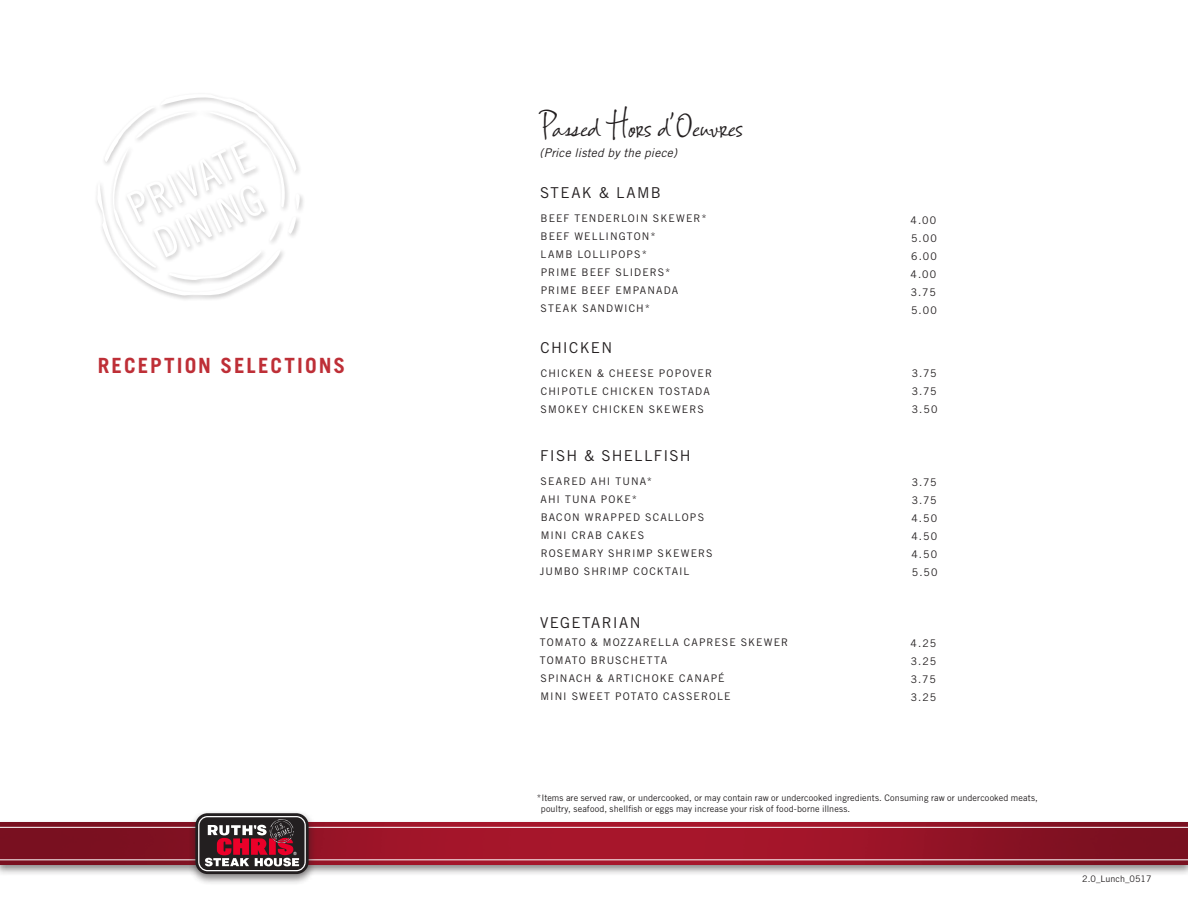
<style>
.page{position:relative;width:1188px;height:918px;background:#fff}
.page>*{position:absolute;margin:0;border:0;box-sizing:border-box;transform-origin:0 0}
.t1{font:42px "Ruths Hand";letter-spacing:-.005em;color:#231f20}
.t2{font:700 21px "Trade Gothic LT Std";letter-spacing:.095em;color:#be2f37}
.t3{font:15px "Trade Gothic LT Std";letter-spacing:.085em;color:#231f20}
.t4{font:italic 12px "Trade Gothic";letter-spacing:.015em;color:#231f20}
.t5{font:10.5px/18px "Trade Gothic LT Std";letter-spacing:.1em;color:#231f20}
.t6{font:10.5px/18px "Trade Gothic LT Std";letter-spacing:.13em;color:#231f20}
.t7{font:9px/10.5px "Trade Gothic";letter-spacing:.01em;color:#231f20}
.t8{font:9px "Trade Gothic LT Std";color:#231f20}
</style>
<div class="page">
<svg style="left:96px;top:97px;width:204px;height:201px"></svg>
<div style="left:0;top:820px;width:1188px;height:56px;background:#231f20;opacity:.55"></div>
<img style="left:0;top:823px;width:1188px;height:41px">
<hr style="left:0;top:859px;width:1188px;height:1px;background:#fff">
<hr style="left:0;top:827px;width:1188px;height:1px;background:#fff">
<div style="left:188px;top:810px;width:128px;height:76px;background:#231f20;opacity:.55"></div>
<svg style="left:195px;top:813px;width:114px;height:61px"></svg>
<svg style="left:198px;top:816px;width:108px;height:55px;background:#704950"></svg>
<h2 class="t2" style="left:98px;top:353px;width:249px">RECEPTION SELECTIONS</h2>
<h1 class="t1" style="left:539px;top:100px;width:206px">Passed Hors d’Oeuvres</h1>
<p class="t4" style="left:539px;top:145px;width:139px">(Price listed by the piece)</p>
<h3 class="t3" style="left:540px;top:184px;width:122px">STEAK &amp; LAMB</h3>
<p class="t5" style="left:541px;top:210px;width:168px">BEEF TENDERLOIN SKEWER*<br>BEEF WELLINGTON*<br>LAMB LOLLIPOPS*<br>PRIME BEEF SLIDERS*<br>PRIME BEEF EMPANADA<br>STEAK SANDWICH*</p>
<p class="t6" style="left:911px;top:211px;width:28px">4.00<br>5.00<br>6.00<br>4.00<br>3.75<br>5.00</p>
<h3 class="t3" style="left:541px;top:339px;width:73px">CHICKEN</h3>
<p class="t5" style="left:541px;top:364px;width:173px">CHICKEN &amp; CHEESE POPOVER<br>CHIPOTLE CHICKEN TOSTADA<br>SMOKEY CHICKEN SKEWERS</p>
<p class="t5" style="left:912px;top:364px;width:27px;text-align:justify">3.75<br>3.75<br>3.50</p>
<h3 class="t3" style="left:540px;top:447px;width:152px">FISH &amp; SHELLFISH</h3>
<p class="t5" style="left:540px;top:472px;width:174px">SEARED AHI TUNA*<br>AHI TUNA POKE*<br>BACON WRAPPED SCALLOPS<br>MINI CRAB CAKES<br>ROSEMARY SHRIMP SKEWERS<br>JUMBO SHRIMP COCKTAIL</p>
<p class="t5" style="left:911px;top:473px;width:28px;text-align:justify">3.75<br>3.75<br>4.50<br>4.50<br>4.50<br>5.50</p>
<h3 class="t3" style="left:540px;top:614px;width:102px">VEGETARIAN</h3>
<p class="t5" style="left:540px;top:634px;width:250px">TOMATO &amp; MOZZARELLA CAPRESE SKEWER<br>TOMATO BRUSCHETTA<br>SPINACH &amp; ARTICHOKE CANAPÉ<br>MINI SWEET POTATO CASSEROLE</p>
<p class="t5" style="left:911px;top:634px;width:27px;text-align:justify">4.25<br>3.25<br>3.75<br>3.25</p>
<p class="t7" style="left:541px;top:793px;width:499px;text-indent:-4px">*Items are served raw, or undercooked, or may contain raw or undercooked ingredients. Consuming raw or undercooked meats, poultry, seafood, shellfish or eggs may increase your risk of food-borne illness.</p>
<p class="t8" style="left:1082px;top:874px;width:71px">2.0_Lunch_0517</p>
</div>
